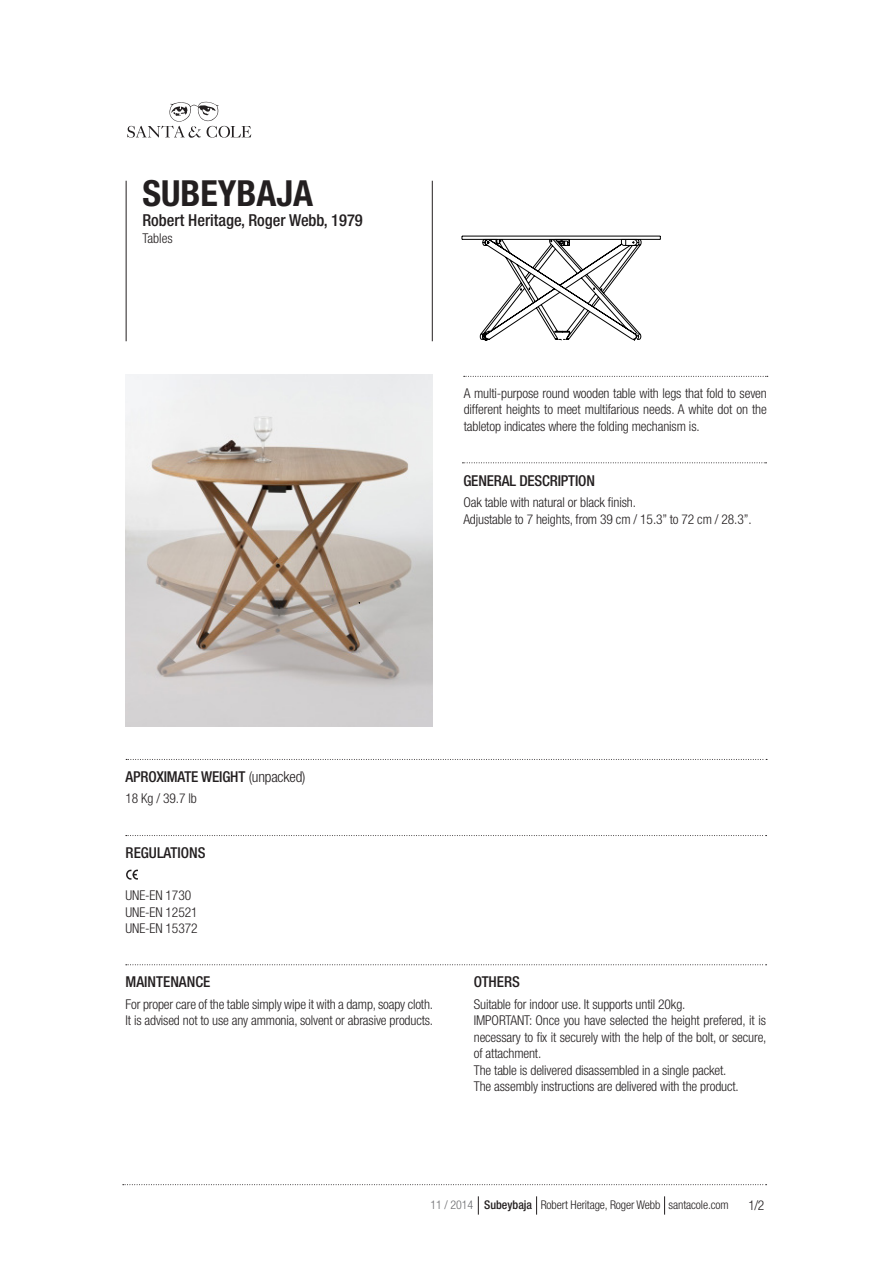
<style>
.page{position:relative;width:893px;height:1263px;background:#fff}
.page>*{position:absolute;margin:0;border:0;box-sizing:border-box;transform-origin:0 0}
.t1{font:700 condensed 36px "Helvetica Neue LT Std";color:#231f20}
.t2{font:500 condensed 16.5px "Helvetica Neue LT Std";color:#231f20}
.t3{font:500 condensed 15px "Helvetica Neue LT Std";letter-spacing:-.01em;color:#231f20}
.t4{font:300 condensed 13.5px/16.5px "Helvetica Neue LT Std";letter-spacing:-.01em;color:#231f20;text-align:justify}
.t5{font:300 condensed 12px "Helvetica Neue LT Std";letter-spacing:-.01em;color:#231f20}
.s1{font-weight:300}
.s2{color:#6c6d70}
.s3{font-weight:500}
</style>
<div class="page">
<hr style="left:432px;top:181px;width:1px;height:160px;background:#231f20">
<hr style="left:126px;top:181px;width:1px;height:160px;background:#231f20">
<img style="left:126px;top:374px;width:306px;height:353px">
<svg style="left:464px;top:376px;width:304px;height:1px"></svg>
<svg style="left:462px;top:462px;width:304px;height:1px"></svg>
<svg style="left:126px;top:759px;width:641px;height:1px"></svg>
<svg style="left:123px;top:1184px;width:644px;height:1px"></svg>
<svg style="left:127px;top:102px;width:124px;height:36px"></svg>
<svg style="left:126px;top:869px;width:12px;height:11px"></svg>
<svg style="left:126px;top:835px;width:641px;height:1px"></svg>
<svg style="left:462px;top:236px;width:198px;height:104px"></svg>
<svg style="left:126px;top:964px;width:641px;height:1px"></svg>
<svg style="left:664px;top:1196px;width:1px;height:18px"></svg>
<svg style="left:536px;top:1196px;width:1px;height:18px"></svg>
<svg style="left:478px;top:1196px;width:1px;height:18px"></svg>
<p class="t1" style="left:142px;top:172px;width:172px">SUBEYBAJA</p>
<p class="t2" style="left:142px;top:211px;width:222px">Robert Heritage, Roger Webb, 1979</p>
<p class="t4" style="left:142px;top:230px;width:32px">Tables</p>
<p class="t4" style="left:464px;top:385px;width:305px">A multi-purpose round wooden table with legs that fold to seven different heights to meet multifarious needs. A white dot on the tabletop indicates where the folding mechanism is.</p>
<p class="t3" style="left:463px;top:471px;width:133px">GENERAL DESCRIPTION</p>
<p class="t4" style="left:463px;top:494px;width:174px">Oak table with natural or black finish.</p>
<p class="t4" style="left:463px;top:510px;width:290px">Adjustable to 7 heights, from 39 cm / 15.3” to 72 cm / 28.3”.</p>
<p class="t3" style="left:126px;top:768px;width:182px">APROXIMATE WEIGHT <span class="s1">(unpacked)</span></p>
<p class="t4" style="left:125px;top:790px;width:73px">18 Kg / 39.7 lb</p>
<p class="t3" style="left:126px;top:844px;width:82px">REGULATIONS</p>
<p class="t4" style="left:126px;top:887px;width:67px">UNE-EN 1730</p>
<p class="t4" style="left:126px;top:904px;width:73px">UNE-EN 12521</p>
<p class="t4" style="left:126px;top:920px;width:73px">UNE-EN 15372</p>
<p class="t3" style="left:126px;top:973px;width:86px">MAINTENANCE</p>
<p class="t4" style="left:126px;top:995px;width:309px">For proper care of the table simply wipe it with a damp, soapy cloth.<br>It is advised not to use any ammonia, solvent or abrasive products.</p>
<p class="t3" style="left:474px;top:973px;width:48px">OTHERS</p>
<p class="t4" style="left:474px;top:995px;width:213px">Suitable for indoor use. It supports until 20kg.</p>
<p class="t4" style="left:474px;top:1012px;width:294px">IMPORTANT: Once you have selected the height prefered, it is necessary to fix it securely with the help of the bolt, or secure, of attachment.</p>
<p class="t4" style="left:474px;top:1061px;width:254px">The table is delivered disassembled in a single packet.</p>
<p class="t4" style="left:474px;top:1078px;width:266px">The assembly instructions are delivered with the product.</p>
<p class="t5" style="left:430px;top:1198px;width:300px"><span class="s2">11 / 2014</span> <span class="s3">Subeybaja</span> Robert Heritage, Roger Webb santacole.com</p>
<p class="t4" style="left:749px;top:1197px;width:17px">1/2</p>
</div>
